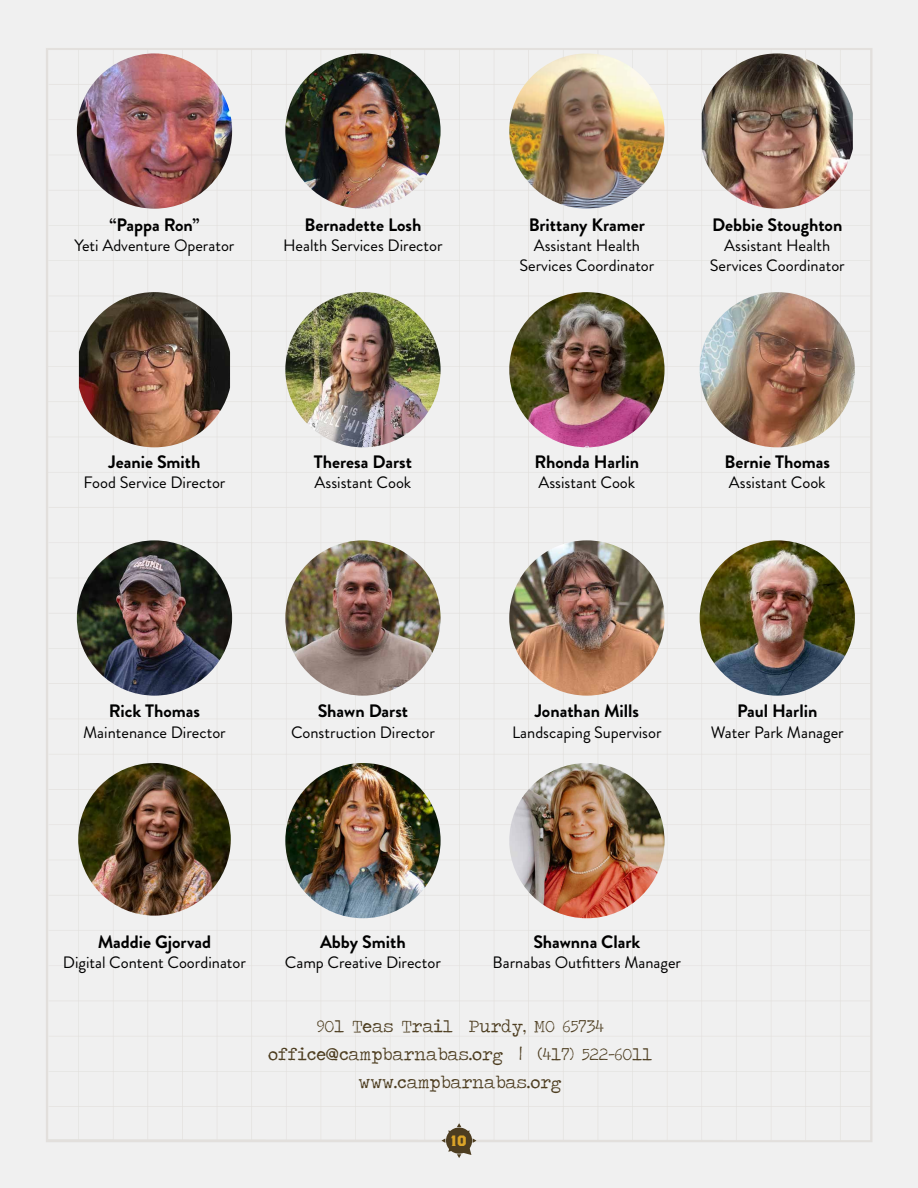
<style>
.page{position:relative;width:918px;height:1188px;background:#f0f0f0}
.page>*{position:absolute;margin:0;border:0;box-sizing:border-box;transform-origin:0 0}
.t1{font:700 18px "Brandon Grotesque";color:#000}
.t2{font:18px/27.8px "Traveling Typewriter";color:#4d3d20;text-align:center}
.t3{font:16.5px/20.4px "Brandon Grotesque";color:#000;text-align:center}
.t4{font:700 15px "Brothers OT";color:#dba428}
</style>
<div class="page">
<img style="left:77px;top:540px;width:155px;height:156px;border-radius:78px">
<img style="left:78px;top:763px;width:153px;height:153px;border-radius:76px">
<img style="left:285px;top:540px;width:156px;height:156px;border-radius:78px">
<img style="left:509px;top:540px;width:156px;height:156px;border-radius:78px">
<img style="left:700px;top:540px;width:155px;height:156px;border-radius:78px">
<img style="left:285px;top:53px;width:156px;height:156px;border-radius:78px">
<img style="left:77px;top:53px;width:155px;height:156px;border-radius:78px">
<img style="left:509px;top:53px;width:156px;height:156px;border-radius:78px">
<img style="left:702px;top:53px;width:151px;height:156px">
<img style="left:79px;top:292px;width:151px;height:155px">
<img style="left:285px;top:292px;width:156px;height:155px;border-radius:78px">
<img style="left:509px;top:292px;width:156px;height:155px;border-radius:78px">
<img style="left:700px;top:292px;width:155px;height:155px;border-radius:78px">
<img style="left:285px;top:763px;width:156px;height:155px;border-radius:78px">
<img style="left:509px;top:763px;width:156px;height:155px;border-radius:78px">
<svg style="left:442px;top:1123px;width:34px;height:35px"></svg>
<p class="t1" style="left:109px;top:212px;width:92px">“Pappa Ron”</p>
<p class="t3" style="left:75px;top:235px;width:161px">Yeti Adventure Operator</p>
<p class="t1" style="left:304px;top:212px;width:118px">Bernadette Losh</p>
<p class="t3" style="left:283px;top:235px;width:161px">Health Services Director</p>
<p class="t1" style="left:108px;top:449px;width:94px">Jeanie Smith</p>
<p class="t3" style="left:83px;top:472px;width:144px">Food Service Director</p>
<p class="t1" style="left:314px;top:449px;width:100px">Theresa Darst</p>
<p class="t3" style="left:315px;top:472px;width:98px">Assistant Cook</p>
<p class="t1" style="left:529px;top:212px;width:118px">Brittany Kramer</p>
<p class="t3" style="left:519px;top:235px;width:137px">Assistant Health<br>Services Coordinator</p>
<p class="t1" style="left:712px;top:212px;width:132px">Debbie Stoughton</p>
<p class="t3" style="left:710px;top:235px;width:137px">Assistant Health<br>Services Coordinator</p>
<p class="t1" style="left:535px;top:449px;width:106px">Rhonda Harlin</p>
<p class="t3" style="left:538px;top:472px;width:98px">Assistant Cook</p>
<p class="t1" style="left:724px;top:449px;width:107px">Bernie Thomas</p>
<p class="t3" style="left:729px;top:472px;width:98px">Assistant Cook</p>
<p class="t1" style="left:109px;top:699px;width:93px">Rick Thomas</p>
<p class="t3" style="left:83px;top:722px;width:144px">Maintenance Director</p>
<p class="t1" style="left:318px;top:699px;width:92px">Shawn Darst</p>
<p class="t3" style="left:291px;top:722px;width:145px">Construction Director</p>
<p class="t1" style="left:535px;top:699px;width:106px">Jonathan Mills</p>
<p class="t3" style="left:512px;top:722px;width:151px">Landscaping Supervisor</p>
<p class="t1" style="left:737px;top:699px;width:82px">Paul Harlin</p>
<p class="t3" style="left:711px;top:722px;width:134px">Water Park Manager</p>
<p class="t1" style="left:98px;top:929px;width:115px">Maddie Gjorvad</p>
<p class="t3" style="left:63px;top:953px;width:185px">Digital Content Coordinator</p>
<p class="t1" style="left:320px;top:929px;width:87px">Abby Smith</p>
<p class="t3" style="left:285px;top:953px;width:158px">Camp Creative Director</p>
<p class="t1" style="left:533px;top:929px;width:109px">Shawnna Clark</p>
<p class="t3" style="left:493px;top:953px;width:190px">Barnabas Outfitters Manager</p>
<p class="t2" style="left:268px;top:1012px;width:386px">901 Teas Trail Purdy, MO 65734 office@campbarnabas.org | (417) 522-6011 www.campbarnabas.org</p>
<p class="t4" style="left:451px;top:1134px;width:18px">10</p>
</div>
